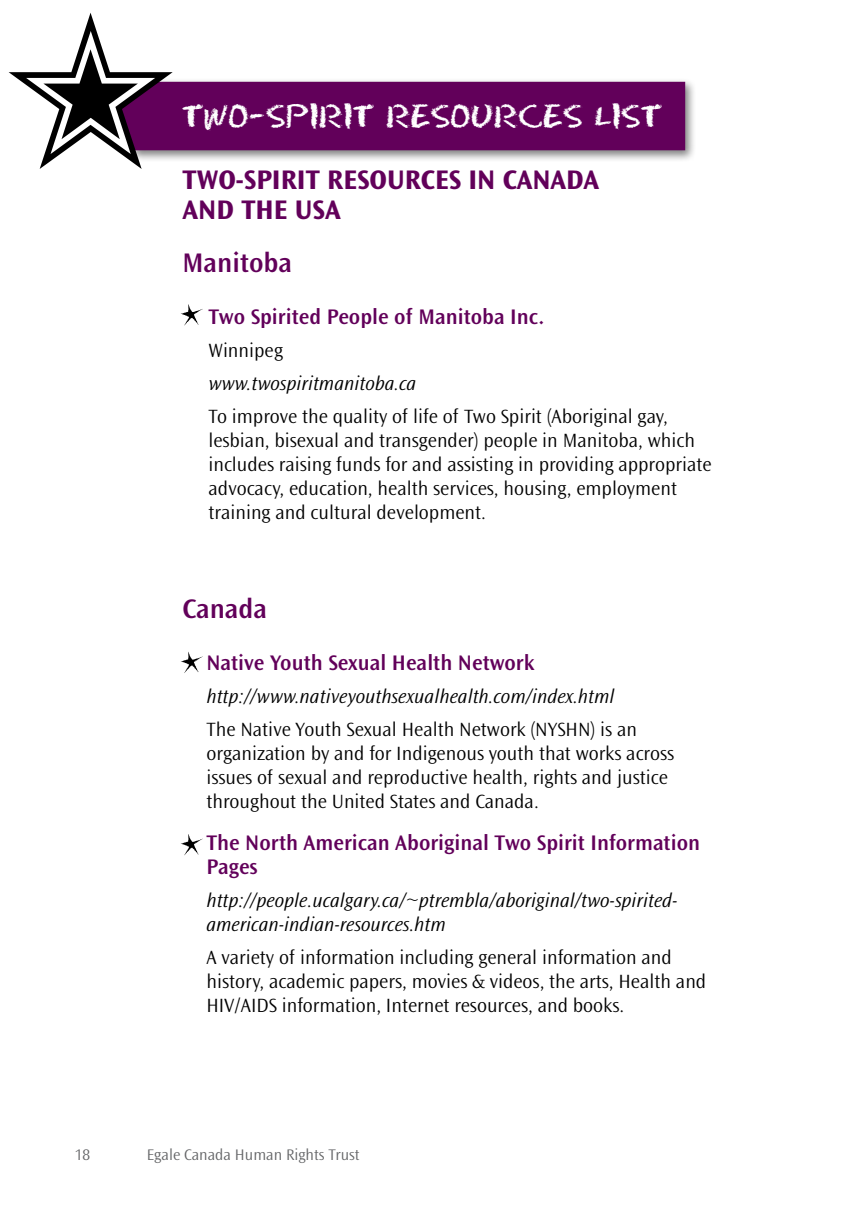
<style>
.page{position:relative;width:864px;height:1224px;background:#fff}
.page>*{position:absolute;margin:0;border:0;box-sizing:border-box;transform-origin:0 0}
.Section_Heading__TOC{font:30px "Eraser Dust";color:#fff}
.Section_Heading{font:700 28px/30px "Ocean Sans Std";color:#62005a}
.Subhead_Style{font:600 28px "Ocean Sans Std";color:#62005a}
.Resource_List_Title{font:600 22px/24px "Ocean Sans Std";color:#62005a}
.Resource_List_Body_f{font:300 20px/24px "Ocean Sans Std";color:#000}
.Resource_List_Web_co{font:italic 300 20px/24px "Ocean Sans Std";color:#000}
.t1{font:300 16px "Ocean Sans Std";color:#636466}
</style>
<div class="page">
<svg style="left:181px;top:304px;width:22px;height:22px"></svg>
<div style="left:116px;top:77px;width:581px;height:85px;background:#000;opacity:.5"></div>
<svg style="left:9px;top:13px;width:676px;height:156px"></svg>
<svg style="left:181px;top:652px;width:22px;height:21px"></svg>
<svg style="left:181px;top:834px;width:22px;height:21px"></svg>
<p class="Section_Heading__TOC" style="left:182px;top:99px;width:481px">TWO-SPIRIT RESOURCES LIST</p>
<p class="Section_Heading" style="left:183px;top:166px;width:418px">TWO-SPIRIT RESOURCES IN CANADA<br>AND THE USA</p>
<p class="Subhead_Style" style="left:182px;top:247px;width:111px">Manitoba</p>
<p class="Resource_List_Title" style="left:208px;top:305px;width:338px">Two Spirited People of Manitoba Inc.</p>
<p class="Resource_List_Body_f" style="left:208px;top:339px;width:76px">Winnipeg</p>
<p class="Resource_List_Web_co" style="left:208px;top:372px;width:210px">www.twospiritmanitoba.ca</p>
<p class="Resource_List_Body_f" style="left:208px;top:405px;width:505px">To improve the quality of life of Two Spirit (Aboriginal gay, lesbian, bisexual and transgender) people in Manitoba, which includes raising funds for and assisting in providing appropriate advocacy, education, health services, housing, employment training and cultural development.</p>
<p class="Subhead_Style" style="left:182px;top:594px;width:86px">Canada</p>
<p class="Resource_List_Title" style="left:206px;top:651px;width:330px">Native Youth Sexual Health Network</p>
<p class="Resource_List_Web_co" style="left:206px;top:684px;width:410px">http://www.nativeyouthsexualhealth.com/index.html</p>
<p class="Resource_List_Body_f" style="left:206px;top:717px;width:469px">The Native Youth Sexual Health Network (NYSHN) is an organization by and for Indigenous youth that works across issues of sexual and reproductive health, rights and justice throughout the United States and Canada.</p>
<p class="Resource_List_Title" style="left:206px;top:831px;width:495px">The North American Aboriginal Two Spirit Information<br>Pages</p>
<p class="Resource_List_Web_co" style="left:206px;top:888px;width:473px">http://people.ucalgary.ca/~ptrembla/aboriginal/two-spirited&shy;american-indian-resources.htm</p>
<p class="Resource_List_Body_f" style="left:206px;top:945px;width:501px">A variety of information including general information and history, academic papers, movies &amp; videos, the arts, Health and<br>HIV/AIDS information, Internet resources, and books.</p>
<p class="t1" style="left:75px;top:1145px;width:17px">18</p>
<p class="t1" style="left:147px;top:1145px;width:214px">Egale Canada Human Rights Trust</p>
</div>
